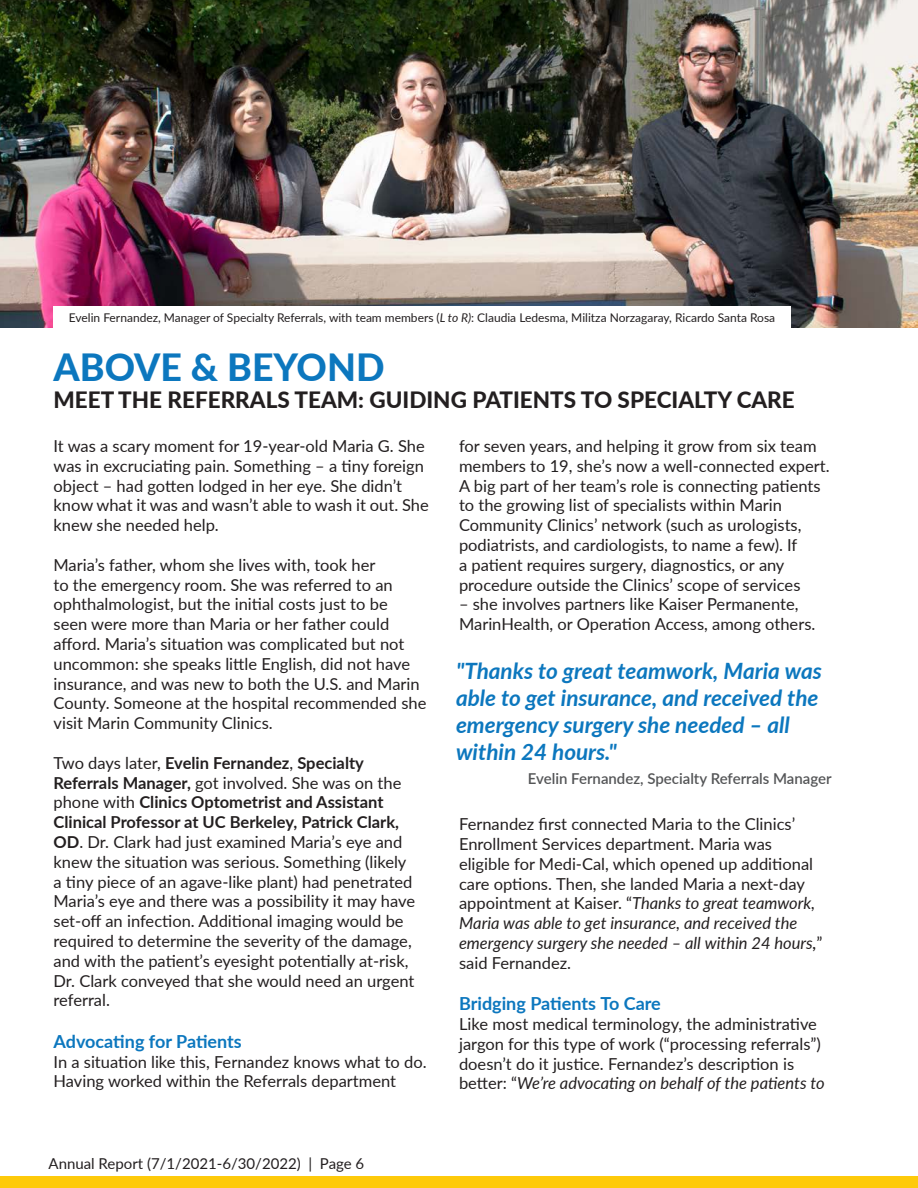
<style>
.page{position:relative;width:918px;height:1188px;background:#fff}
.page>*{position:absolute;margin:0;border:0;box-sizing:border-box;transform-origin:0 0}
.t1{font:800 37.5px "Lato";color:#0c77be}
.t2{font:italic 700 22.5px/27px "Lato";color:#0c77be}
.t3{font:800 22.5px "Lato";color:#231f20}
.t4{font:700 18px "Lato";color:#0c77be}
.t5{font:16.5px/19.8px "Lato";color:#231f20}
.t6{font:600 15px "Lato";color:#545557}
.t7{font:15px "Lato";color:#231f20}
.t8{font:12px "Lato";color:#231f20}
.s1{font-style:italic}
.s2{font-weight:700}
.s3{font-weight:600;font-style:italic}
</style>
<div class="page">
<div style="left:0;top:1177px;width:918px;height:11px;background:#feca0a"></div>
<img style="left:0;top:0;width:918px;height:327px">
<div style="left:54px;top:306px;width:737px;height:23px;background:#fff"></div>
<p class="t8" style="left:69px;top:309px;width:708px">Evelin Fernandez, Manager of Specialty Referrals, with team members (<span class="s1">L to R)</span>: Claudia Ledesma, Militza Norzagaray, Ricardo Santa Rosa</p>
<p class="t1" style="left:54px;top:340px;width:333px">ABOVE &amp; BEYOND</p>
<p class="t3" style="left:54px;top:383px;width:743px">MEET THE REFERRALS TEAM: GUIDING PATIENTS TO SPECIALTY CARE</p>
<p class="t5" style="left:54px;top:435px;width:377px">It was a scary moment for 19-year-old Maria G. She was in excruciating pain. Something – a tiny foreign object – had gotten lodged in her eye. She didn’t know what it was and wasn’t able to wash it out. She knew she needed help.</p>
<p class="t5" style="left:54px;top:554px;width:374px">Maria’s father, whom she lives with, took her<br>to the emergency room. She was referred to an ophthalmologist, but the initial costs just to be<br>seen were more than Maria or her father could afford. Maria’s situation was complicated but not uncommon: she speaks little English, did not have insurance, and was new to both the U.S. and Marin County. Someone at the hospital recommended she visit Marin Community Clinics.</p>
<p class="t5" style="left:54px;top:752px;width:363px">Two days later, <span class="s2">Evelin Fernandez</span>, <span class="s2">Specialty Referrals Manager,</span> got involved. She was on the phone with <span class="s2">Clinics Optometrist and Assistant Clinical Professor at UC Berkeley, Patrick Clark, OD</span>. Dr. Clark had just examined Maria’s eye and knew the situation was serious. Something (likely a tiny piece of an agave-like plant) had penetrated Maria’s eye and there was a possibility it may have set-off an infection. Additional imaging would be required to determine the severity of the damage, and with the patient’s eyesight potentially at-risk, Dr. Clark conveyed that she would need an urgent referral.</p>
<p class="t4" style="left:54px;top:1028px;width:190px">Advocating for Patients</p>
<p class="t5" style="left:54px;top:1051px;width:375px">In a situation like this, Fernandez knows what to do.<br>Having worked within the Referrals department</p>
<p class="t7" style="left:49px;top:1152px;width:317px">Annual Report (7/1/2021-6/30/2022) | Page 6</p>
<p class="t5" style="left:459px;top:435px;width:372px">for seven years, and helping it grow from six team members to 19, she’s now a well-connected expert.<br>A big part of her team’s role is connecting patients to the growing list of specialists within Marin Community Clinics’ network (such as urologists, podiatrists, and cardiologists, to name a few). If<br>a patient requires surgery, diagnostics, or any procedure outside the Clinics’ scope of services</p>
<p class="t5" style="left:459px;top:594px;width:358px">– she involves partners like Kaiser Permanente,<br>MarinHealth, or Operation Access, among others.</p>
<p class="t2" style="left:456px;top:657px;width:367px">"Thanks to great teamwork, Maria was able to get insurance, and received the emergency surgery she needed – all within 24 hours."</p>
<p class="t6" style="left:528px;top:768px;width:305px">Evelin Fernandez, Specialty Referrals Manager</p>
<p class="t5" style="left:459px;top:814px;width:365px">Fernandez first connected Maria to the Clinics’ Enrollment Services department. Maria was eligible for Medi-Cal, which opened up additional care options. Then, she landed Maria a next-day appointment at Kaiser. “<span class="s1">Thanks to great teamwork, Maria was able to get insurance, and received the emergency surgery she needed – all within 24 hours</span><span class="s3">,</span>” said Fernandez.</p>
<p class="t4" style="left:459px;top:990px;width:203px">Bridging Patients To Care</p>
<p class="t5" style="left:459px;top:1014px;width:367px">Like most medical terminology, the administrative jargon for this type of work (“processing referrals”) doesn’t do it justice. Fernandez’s description is better: “<span class="s1">We’re advocating on behalf of the patients to</span></p>
</div>
